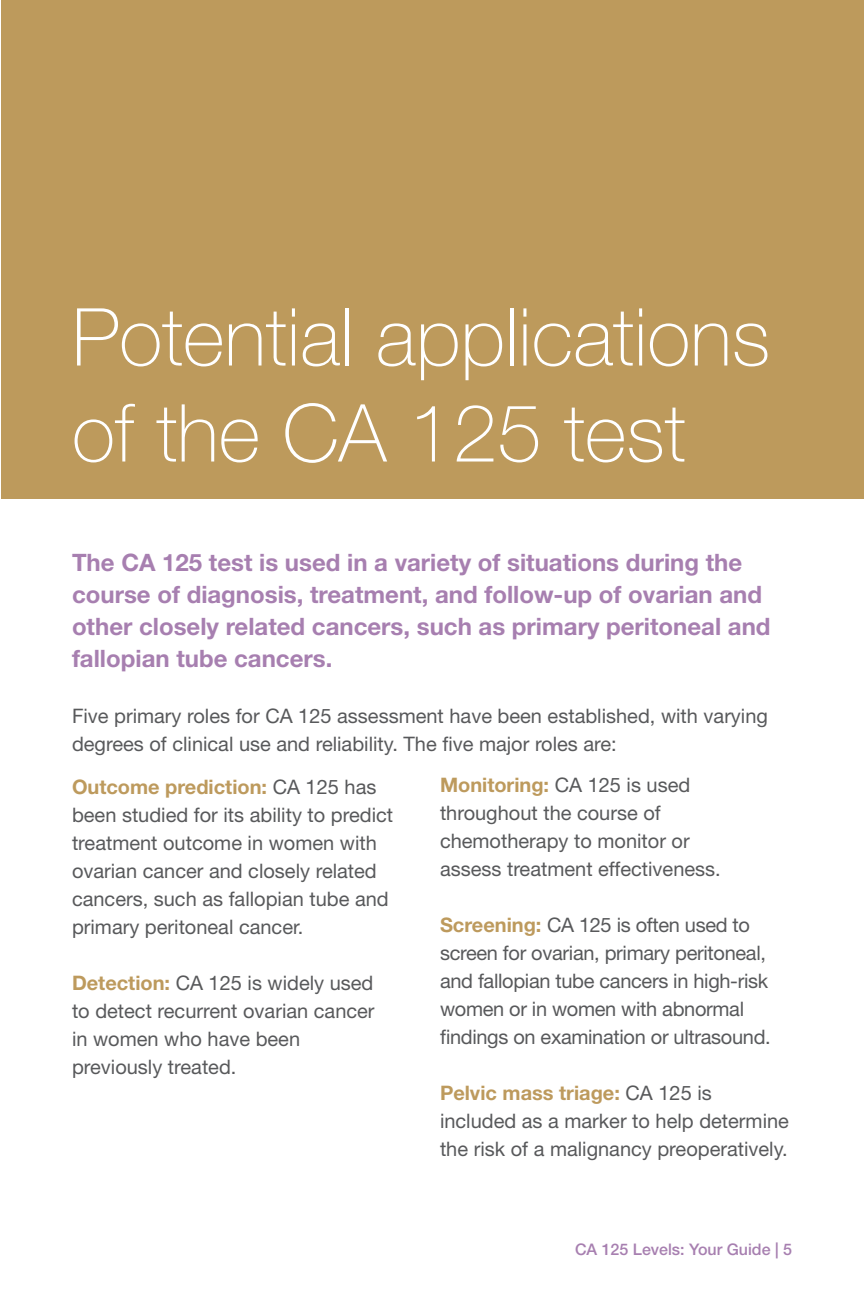
<style>
.page{position:relative;width:864px;height:1296px;background:#fff}
.page>*{position:absolute;margin:0;border:0;box-sizing:border-box;transform-origin:0 0}
.t1{font:100 80px/96px "Helvetica Neue LT Std";color:#fff}
.t2{font:700 24px/32px "Helvetica Neue LT Std";color:#a77fb0}
.t3{font:20px/28px "Helvetica Neue LT Std";color:#58595b}
.t4{font:500 16px "Helvetica Neue LT Std";color:#a77fb0}
.s1{font-weight:700;color:#bd9a5d}
</style>
<div class="page">
<div style="left:1px;top:0;width:863px;height:498px;background:#bd9a5c"></div>
<h1 class="t1" style="left:72px;top:289px;width:700px">Potential applications of the CA 125 test</h1>
<p class="t2" style="left:72px;top:546px;width:700px">The CA 125 test is used in a variety of situations during the course of diagnosis, treatment, and follow-up of ovarian and other closely related cancers, such as primary peritoneal and fallopian tube cancers.</p>
<p class="t3" style="left:72px;top:702px;width:698px">Five primary roles for CA 125 assessment have been established, with varying degrees of clinical use and reliability. The five major roles are:</p>
<p class="t3" style="left:72px;top:773px;width:323px"><span class="s1">Outcome prediction:</span> CA 125 has been studied for its ability to predict treatment outcome in women with ovarian cancer and closely related cancers, such as fallopian tube and primary peritoneal cancer.</p>
<p class="t3" style="left:72px;top:969px;width:304px"><span class="s1">Detection:</span> CA 125 is widely used to detect recurrent ovarian cancer in women who have been previously treated.</p>
<p class="t3" style="left:440px;top:770px;width:282px"><span class="s1">Monitoring:</span> CA 125 is used throughout the course of chemotherapy to monitor or assess treatment effectiveness.</p>
<p class="t3" style="left:440px;top:910px;width:332px"><span class="s1">Screening:</span> CA 125 is often used to screen for ovarian, primary peritoneal, and fallopian tube cancers in high-risk women or in women with abnormal findings on examination or ultrasound.</p>
<p class="t3" style="left:440px;top:1078px;width:351px"><span class="s1">Pelvic mass triage:</span> CA 125 is included as a marker to help determine the risk of a malignancy preoperatively.</p>
<p class="t4" style="left:575px;top:1240px;width:218px">CA 125 Levels: Your Guide | 5</p>
</div>
